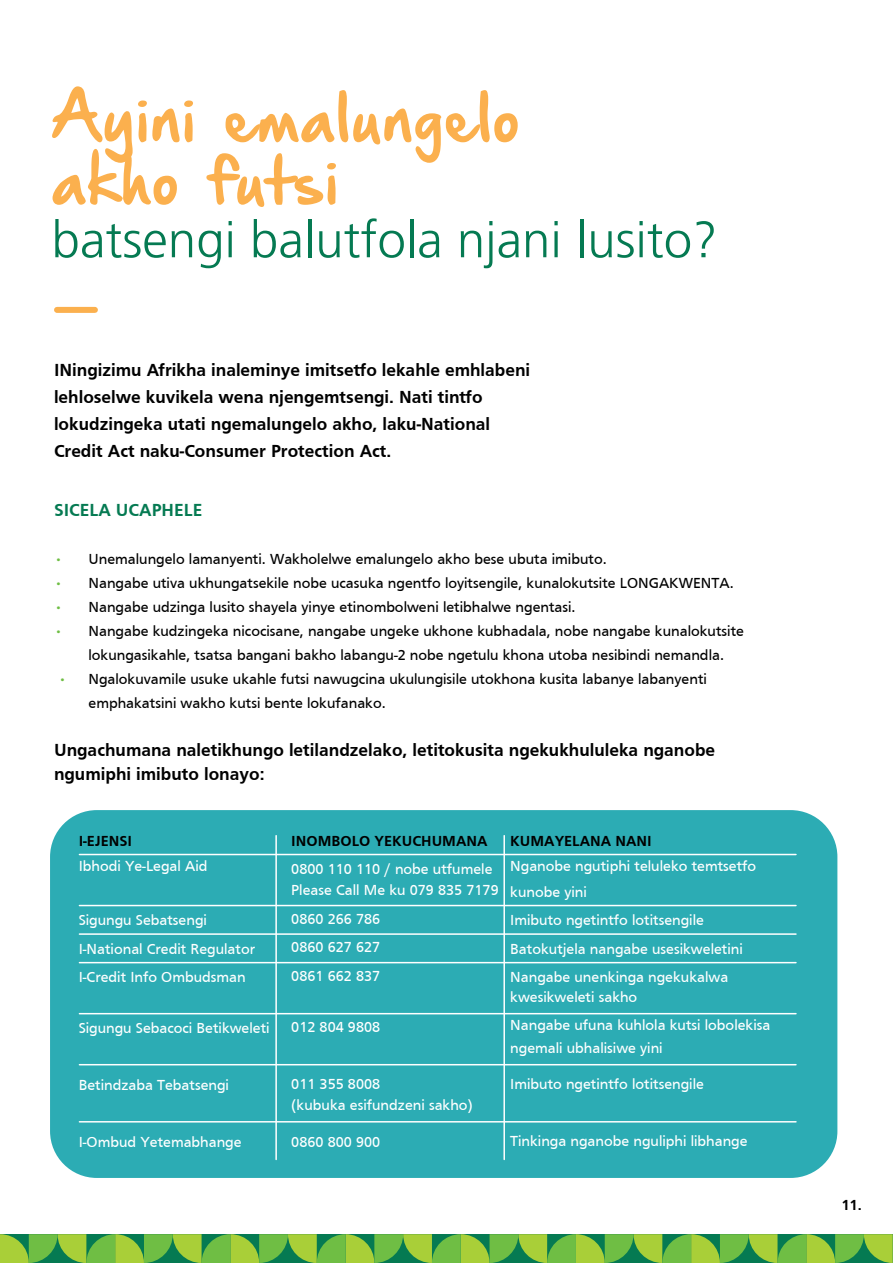
<style>
.page{position:relative;width:893px;height:1263px;background:#fff}
.page>*{position:absolute;margin:0;border:0;box-sizing:border-box;transform-origin:0 0}
.t1{font:55.95px/62.6px "Hand Of Sean Demo";color:#fbb04e}
.t2{font:300 51px "Frutiger CE";color:#057a52}
.t3{font:700 18px/27px "Frutiger";color:#000}
.t4{font:700 18px "Frutiger";color:#057a52}
.t5{font:15px/28.5px "Frutiger";color:#fff}
.t6{font:15px/24px "Frutiger";color:#000}
.t7{font:700 15px "Frutiger";color:#000}
.s1{font-weight:700;color:#6fbe44}
</style>
<div class="page">
<svg style="left:0;top:1234px;width:893px;height:29px;background:#6eb542"></svg>
<div style="left:57px;top:307px;width:38px;height:6px;background:#fbb04e"></div>
<div style="left:50px;top:810px;width:787px;height:368px;background:#2cacb4;border-radius:47px"></div>
<hr style="left:79px;top:905px;width:717px;height:1px;background:#fff">
<hr style="left:79px;top:854px;width:717px;height:1px;background:#fff">
<hr style="left:79px;top:933px;width:717px;height:2px;background:#fff">
<hr style="left:79px;top:962px;width:717px;height:1px;background:#fff">
<hr style="left:79px;top:1013px;width:717px;height:1px;background:#fff">
<hr style="left:79px;top:1064px;width:717px;height:1px;background:#fff">
<hr style="left:79px;top:1121px;width:717px;height:1px;background:#fff">
<hr style="left:275px;top:836px;width:2px;height:323px;background:#fff">
<hr style="left:503px;top:836px;width:2px;height:323px;background:#fff">
<h1 class="t1" style="left:52px;top:92px;width:470px">Ayini emalungelo akho futsi</h1>
<h2 class="t2" style="left:52px;top:210px;width:667px">batsengi balutfola njani lusito?</h2>
<p class="t3" style="left:54px;top:356px;width:478px">INingizimu Afrikha inaleminye imitsetfo lekahle emhlabeni lehloselwe kuvikela wena njengemtsengi. Nati tintfo lokudzingeka utati ngemalungelo akho, laku-National Credit Act naku-Consumer Protection Act.</p>
<p class="t4" style="left:54px;top:500px;width:150px">SICELA UCAPHELE</p>
<p class="t6" style="left:54px;top:547px;width:554px"><span class="s1">•</span> Unemalungelo lamanyenti. Wakholelwe emalungelo akho bese ubuta imibuto.</p>
<p class="t6" style="left:54px;top:571px;width:681px"><span class="s1">•</span> Nangabe utiva ukhungatsekile nobe ucasuka ngentfo loyitsengile, kunalokutsite LONGAKWENTA.</p>
<p class="t6" style="left:54px;top:595px;width:523px"><span class="s1">•</span> Nangabe udzinga lusito shayela yinye etinombolweni letibhalwe ngentasi.</p>
<p class="t6" style="left:88px;top:619px;width:657px;text-indent:-34px"><span class="s1">•</span> Nangabe kudzingeka nicocisane, nangabe ungeke ukhone kubhadala, nobe nangabe kunalokutsite lokungasikahle, tsatsa bangani bakho labangu-2 nobe ngetulu khona utoba nesibindi nemandla.</p>
<p class="t6" style="left:88px;top:667px;width:620px;text-indent:-30px"><span class="s1">•</span> Ngalokuvamile usuke ukahle futsi nawugcina ukulungisile utokhona kusita labanye labanyenti emphakatsini wakho kutsi bente lokufanako.</p>
<p class="t3" style="left:54px;top:738px;width:663px;line-height:24px">Ungachumana naletikhungo letilandzelako, letitokusita ngekukhululeka nganobe ngumiphi imibuto lonayo:</p>
<p class="t7" style="left:79px;top:832px;width:55px">I-EJENSI</p>
<p class="t5" style="left:79px;top:852px;width:130px">Ibhodi Ye-Legal Aid</p>
<p class="t5" style="left:79px;top:906px;width:178px">Sigungu Sebatsengi<br>I-National Credit Regulator<br>I-Credit Info Ombudsman</p>
<p class="t5" style="left:79px;top:1014px;width:193px">Sigungu Sebacoci Betikweleti</p>
<p class="t5" style="left:79px;top:1071px;width:152px">Betindzaba Tebatsengi</p>
<p class="t5" style="left:79px;top:1128px;width:164px">I-Ombud Yetemabhange</p>
<p class="t7" style="left:291px;top:832px;width:198px">INOMBOLO YEKUCHUMANA</p>
<p class="t5" style="left:291px;top:858px;width:209px;line-height:21px">0800 110 110 / nobe utfumele<br>Please Call Me ku 079 835 7179</p>
<p class="t5" style="left:291px;top:904px;width:90px;text-align:justify">0860 266 786<br>0860 627 627<br>0861 662 837</p>
<p class="t5" style="left:291px;top:1012px;width:90px">012 804 9808</p>
<p class="t5" style="left:291px;top:1073px;width:183px;line-height:21px">011 355 8008<br>(kubuka esifundzeni sakho)</p>
<p class="t5" style="left:291px;top:1128px;width:90px">0860 800 900</p>
<p class="t7" style="left:510px;top:832px;width:143px">KUMAYELANA NANI</p>
<p class="t5" style="left:510px;top:853px;width:247px;line-height:25.5px">Nganobe ngutiphi teluleko temtsetfo kunobe yini</p>
<p class="t5" style="left:510px;top:906px;width:234px">Imibuto ngetintfo lotitsengile<br>Batokutjela nangabe usesikweletini<br>Nangabe unenkinga ngekukalwa</p>
<p class="t5" style="left:510px;top:982px;width:262px">kwesikweleti sakho<br>Nangabe ufuna kuhlola kutsi lobolekisa</p>
<p class="t5" style="left:510px;top:1033px;width:154px">ngemali ubhalisiwe yini</p>
<p class="t5" style="left:510px;top:1069px;width:195px">Imibuto ngetintfo lotitsengile</p>
<p class="t5" style="left:510px;top:1126px;width:239px">Tinkinga nganobe nguliphi libhange</p>
<p class="t7" style="left:842px;top:1196px;width:22px">11.</p>
</div>
